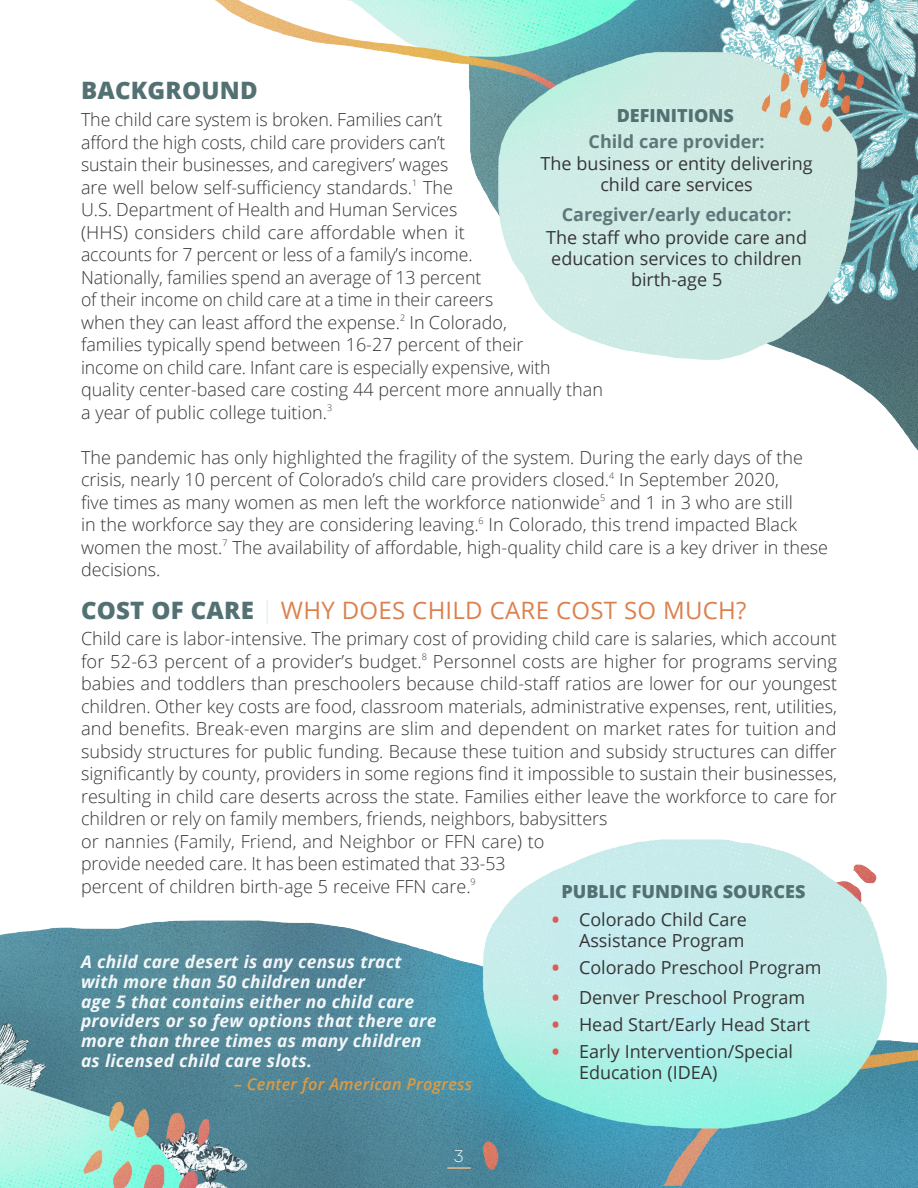
<style>
.page{position:relative;width:918px;height:1188px;background:#fff}
.page>*{position:absolute;margin:0;border:0;box-sizing:border-box;transform-origin:0 0}
.t1{font:24px "Open Sans";letter-spacing:.01em;color:#db814e}
.t2{font:800 24px "Open Sans";letter-spacing:.01em;color:#537173}
.t3{font:300 18px/22.5px "Open Sans";color:#363536}
.t4{font:18px/21.5px "Open Sans";color:#363536;text-align:center}
.t5{font:800 18px "Open Sans";color:#537173}
.t6{font:200 18px "Tenon";color:#fff}
.t7{font:italic 700 17.4px/19.8px "Open Sans";letter-spacing:.015em;color:#fff}
.t8{font:italic 600 16.35px "Open Sans";letter-spacing:.015em;color:#dc9b45}
.s1{font-weight:700;color:#5f777a}
.s2{font-weight:800;color:#537173}
.s3{font-weight:300;color:#dcefe7}
.s4{font-weight:800;color:#db5c55}
</style>
<div class="page">
<img style="left:0;top:0;width:918px;height:1188px">
<hr style="left:130px;top:843px;width:253px;height:1px;background:#fff">
<hr style="left:447px;top:1167px;width:24px;height:2px;background:#e9be88">
<p class="t2" style="left:81px;top:72px;width:178px">BACKGROUND</p>
<p class="t3" style="left:81px;top:108px;width:524px">The child care system is broken. Families can’t<br>afford the high costs, child care providers can’t<br>sustain their businesses, and caregivers’ wages<br>are well below self-sufficiency standards.<sup>1</sup> The<br>U.S. Department of Health and Human Services<br>(HHS) considers child care affordable when it<br>accounts for 7 percent or less of a family’s income.<br>Nationally, families spend an average of 13 percent<br>of their income on child care at a time in their careers<br>when they can least afford the expense.<sup>2</sup> In Colorado,<br>families typically spend between 16-27 percent of their<br>income on child care. Infant care is especially expensive, with quality center-based care costing 44 percent more annually than a year of public college tuition.<sup>3</sup></p>
<p class="t3" style="left:81px;top:446px;width:749px">The pandemic has only highlighted the fragility of the system. During the early days of the crisis, nearly 10 percent of Colorado’s child care providers closed.<sup>4</sup> In September 2020,<br>five times as many women as men left the workforce nationwide<sup>5</sup> and 1 in 3 who are still<br>in the workforce say they are considering leaving.<sup>6</sup> In Colorado, this trend impacted Black women the most.<sup>7</sup> The availability of affordable, high-quality child care is a key driver in these decisions.</p>
<p class="t5" style="left:617px;top:101px;width:118px">DEFINITIONS</p>
<p class="t4" style="left:541px;top:130px;width:274px"><span class="s1">Child care provider:<br></span>The business or entity delivering child care services</p>
<p class="t4" style="left:546px;top:204px;width:262px"><span class="s1">Caregiver/early educator:<br></span>The staff who provide care and education services to children birth-age 5</p>
<p class="t1" style="left:81px;top:594px;width:667px"><span class="s2">COST OF CARE</span> <span class="s3">|</span> WHY DOES CHILD CARE COST SO MUCH?</p>
<p class="t3" style="left:81px;top:627px;width:758px">Child care is labor-intensive. The primary cost of providing child care is salaries, which account for 52-63 percent of a provider’s budget.<sup>8</sup> Personnel costs are higher for programs serving babies and toddlers than preschoolers because child-staff ratios are lower for our youngest children. Other key costs are food, classroom materials, administrative expenses, rent, utilities, and benefits. Break-even margins are slim and dependent on market rates for tuition and subsidy structures for public funding. Because these tuition and subsidy structures can differ significantly by county, providers in some regions find it impossible to sustain their businesses, resulting in child care deserts across the state. Families either leave the workforce to care for children or rely on family members, friends, neighbors, babysitters<br>or nannies (Family, Friend, and Neighbor or FFN care) to<br>provide needed care. It has been estimated that 33-53<br>percent of children birth-age 5 receive FFN care.<sup>9</sup></p>
<p class="t5" style="left:561px;top:878px;width:246px">PUBLIC FUNDING SOURCES</p>
<p class="t7" style="left:81px;top:951px;width:357px">A child care desert is any census tract with more than 50 children under<br>age 5 that contains either no child care providers or so few options that there are more than three times as many children as licensed child care slots.</p>
<p class="t8" style="left:234px;top:1073px;width:240px">– Center for American Progress</p>
<p class="t6" style="left:454px;top:1147px;width:12px">3</p>
<p class="t4" style="left:552px;top:909px;width:197px;line-height:21px;text-align:right"><span class="s4">•</span> Colorado Child Care<br>Assistance Program</p>
<p class="t4" style="left:552px;top:956px;width:271px"><span class="s4">•</span> Colorado Preschool Program</p>
<p class="t4" style="left:552px;top:986px;width:255px"><span class="s4">•</span> Denver Preschool Program</p>
<p class="t4" style="left:552px;top:1013px;width:260px"><span class="s4">•</span> Head Start/Early Head Start</p>
<p class="t4" style="left:579px;top:1041px;width:216px;line-height:21px;text-align:left;text-indent:-27px"><span class="s4">•</span> Early Intervention/Special<br>Education (IDEA)</p>
</div>
